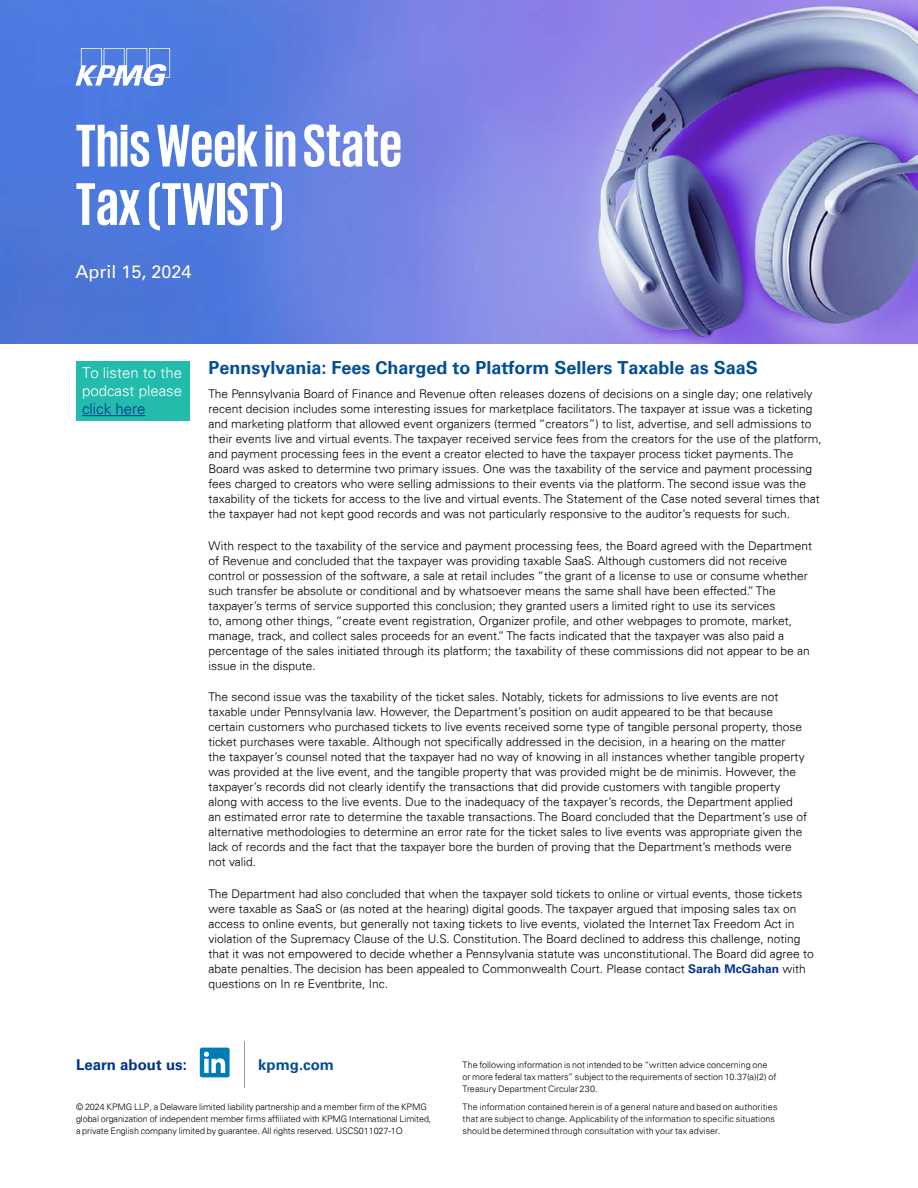
<style>
.page{position:relative;width:918px;height:1188px;background:#fff}
.page>*{position:absolute;margin:0;border:0;box-sizing:border-box;transform-origin:0 0}
.t1{font:700 61.5px/58.5px "KPMG";color:#fff}
.t2{font:700 18px "Univers 65";color:#004e98}
.t3{font:18px "Univers 55 Roman";color:#fff}
.t4{font:300 15px/18px "Univers 45";color:#fff}
.t5{font:700 15px "Univers 65";color:#00338d}
.t6{font:300 15px "Univers 45";color:#00338d}
.t7{font:700 15px "Univers 65";color:#004e98}
.t8{font:300 12px/15px "Univers 45";color:#000}
.t9{font:300 9px/12px "Univers 45";letter-spacing:-.005em;color:#000}
.s1{font-family:"Univers 65";font-weight:700;color:#00338d}
</style>
<div class="page">
<div style="left:200px;top:1048px;width:30px;height:29px;background:#007bb6;border-radius:2px"></div>
<svg style="left:204px;top:1052px;width:21px;height:21px"></svg>
<hr style="left:244px;top:1041px;width:1px;height:47px;background:#989898">
<img style="left:0;top:0;width:918px;height:344px">
<svg style="left:76px;top:48px;width:94px;height:38px"></svg>
<div style="left:76px;top:361px;width:114px;height:59px;background:#23bbab"></div>
<hr style="left:82px;top:415px;width:63px;height:1px;background:#00338d">
<h1 class="t1" style="left:76px;top:114px;width:328px">This Week in State<br>Tax (TWIST)</h1>
<h2 class="t3" style="left:76px;top:261px;width:118px">April 15, 2024</h2>
<p class="t4" style="left:82px;top:364px;width:102px">To listen to the podcast please</p>
<p class="t6" style="left:82px;top:400px;width:65px">click here</p>
<h2 class="t2" style="left:208px;top:358px;width:551px">Pennsylvania: Fees Charged to Platform Sellers Taxable as SaaS</h2>
<p class="t8" style="left:208px;top:387px;width:615px">The Pennsylvania Board of Finance and Revenue often releases dozens of decisions on a single day; one relatively recent decision includes some interesting issues for marketplace facilitators. The taxpayer at issue was a ticketing and marketing platform that allowed event organizers (termed “creators”) to list, advertise, and sell admissions to their events live and virtual events. The taxpayer received service fees from the creators for the use of the platform, and payment processing fees in the event a creator elected to have the taxpayer process ticket payments. The Board was asked to determine two primary issues. One was the taxability of the service and payment processing fees charged to creators who were selling admissions to their events via the platform. The second issue was the taxability of the tickets for access to the live and virtual events. The Statement of the Case noted several times that the taxpayer had not kept good records and was not particularly responsive to the auditor’s requests for such.</p>
<p class="t8" style="left:208px;top:538px;width:605px">With respect to the taxability of the service and payment processing fees, the Board agreed with the Department of Revenue and concluded that the taxpayer was providing taxable SaaS. Although customers did not receive control or possession of the software, a sale at retail includes “the grant of a license to use or consume whether such transfer be absolute or conditional and by whatsoever means the same shall have been effected.” The taxpayer’s terms of service supported this conclusion; they granted users a limited right to use its services<br>to, among other things, “create event registration, Organizer profile, and other webpages to promote, market, manage, track, and collect sales proceeds for an event.” The facts indicated that the taxpayer was also paid a percentage of the sales initiated through its platform; the taxability of these commissions did not appear to be an issue in the dispute.</p>
<p class="t8" style="left:208px;top:690px;width:600px">The second issue was the taxability of the ticket sales. Notably, tickets for admissions to live events are not taxable under Pennsylvania law. However, the Department’s position on audit appeared to be that because certain customers who purchased tickets to live events received some type of tangible personal property, those ticket purchases were taxable. Although not specifically addressed in the decision, in a hearing on the matter<br>the taxpayer’s counsel noted that the taxpayer had no way of knowing in all instances whether tangible property was provided at the live event, and the tangible property that was provided might be de minimis. However, the taxpayer’s records did not clearly identify the transactions that did provide customers with tangible property along with access to the live events. Due to the inadequacy of the taxpayer’s records, the Department applied an estimated error rate to determine the taxable transactions. The Board concluded that the Department’s use of alternative methodologies to determine an error rate for the ticket sales to live events was appropriate given the lack of records and the fact that the taxpayer bore the burden of proving that the Department’s methods were not valid.</p>
<p class="t8" style="left:208px;top:886px;width:607px">The Department had also concluded that when the taxpayer sold tickets to online or virtual events, those tickets were taxable as SaaS or (as noted at the hearing) digital goods. The taxpayer argued that imposing sales tax on access to online events, but generally not taxing tickets to live events, violated the Internet Tax Freedom Act in violation of the Supremacy Clause of the U.S. Constitution. The Board declined to address this challenge, noting that it was not empowered to decide whether a Pennsylvania statute was unconstitutional. The Board did agree to abate penalties. The decision has been appealed to Commonwealth Court. Please contact <span class="s1">Sarah McGahan</span> with questions on In re Eventbrite, Inc.</p>
<p class="t7" style="left:258px;top:1056px;width:77px">kpmg.com</p>
<p class="t5" style="left:76px;top:1056px;width:112px">Learn about us:</p>
<p class="t9" style="left:463px;top:1059px;width:315px">The following information is not intended to be “written advice concerning one or more federal tax matters” subject to the requirements of section 10.37(a)(2) of<br>Treasury Department Circular 230.</p>
<p class="t9" style="left:463px;top:1101px;width:316px">The information contained herein is of a general nature and based on authorities that are subject to change. Applicability of the information to specific situations should be determined through consultation with your tax adviser.</p>
<p class="t9" style="left:76px;top:1101px;width:357px">© 2024 KPMG LLP, a Delaware limited liability partnership and a member firm of the KPMG global organization of independent member firms affiliated with KPMG International Limited, a private English company limited by guarantee. All rights reserved. USCS011027-1O</p>
</div>
